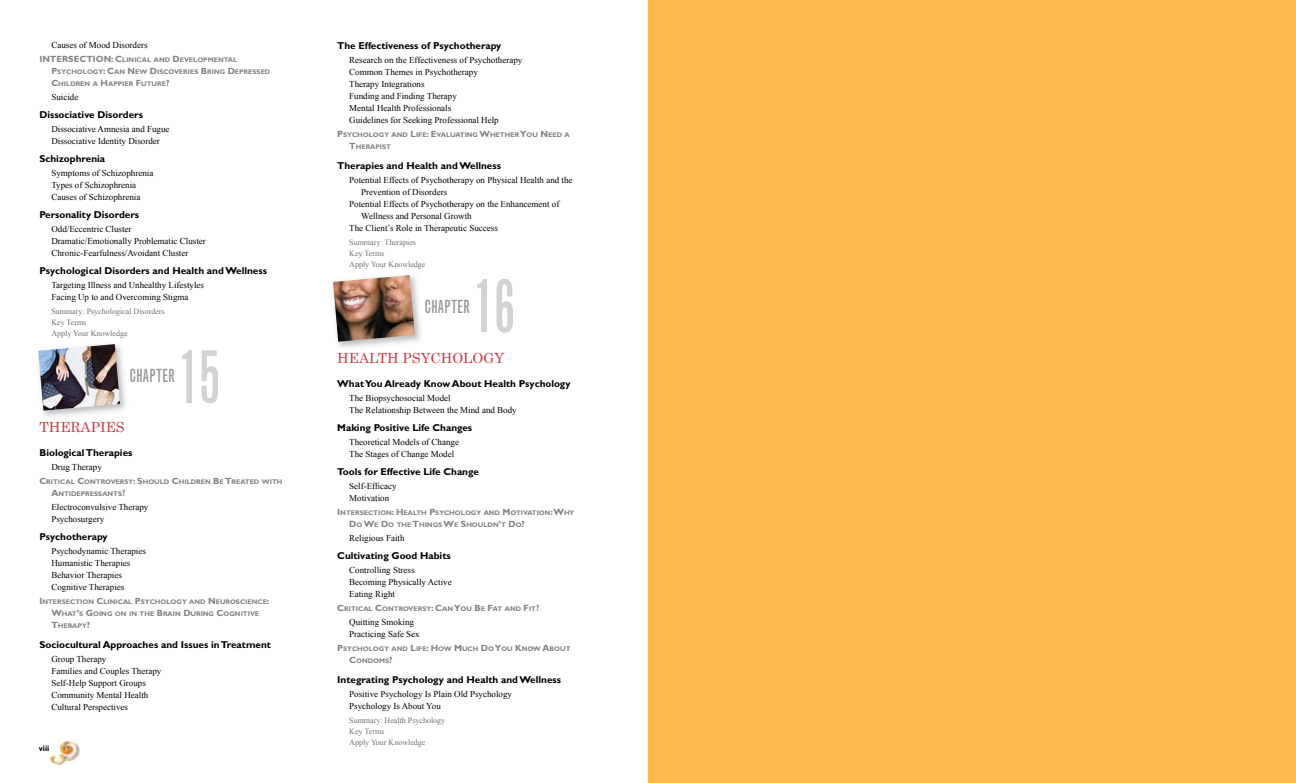
<style>
.page{position:relative;width:1296px;height:783px;background:#fff}
.page>*{position:absolute;margin:0;border:0;box-sizing:border-box;transform-origin:0 0}
.t1{font:extra-condensed 72px "Grotesque";color:#d1d3d4;scale:.94 1}
.t2{font:extra-condensed 18px "Grotesque";letter-spacing:.02em;color:#939598}
.t3{font:14px "Century";color:#cf3740}
.t4{font:700 10px "Gill Sans";color:#000}
.t5{font:9px/12px "Times New Roman";color:#000}
.t6{font:8px/11px "Times New Roman";color:#6d6f71}
.t7{font:700 8px "Gill Sans";color:#000}
.t8{font:700 6.8px/12px "Gill Sans";color:#808284}
.s1{font-size:9px}
</style>
<div class="page">
<img style="left:43px;top:347px;width:83px;height:70px">
<img style="left:38px;top:344px;width:82px;height:67px">
<img style="left:338px;top:278px;width:83px;height:70px">
<img style="left:333px;top:275px;width:82px;height:67px">
<img style="left:50px;top:740px;width:30px;height:25px">
<div style="left:648px;top:0;width:648px;height:783px;background:#fdb94d"></div>
<p class="t5" style="left:51px;top:39px;width:98px">Causes of Mood Disorders</p>
<p class="t8" style="left:51px;top:54px;width:220px;text-indent:-12px"><span class="s1">INTERSECTION: C</span>LINICAL AND <span class="s1">D</span>EVELOPMENTAL<br><span class="s1">P</span>SYCHOLOGY<span class="s1">: C</span>AN <span class="s1">N</span>EW <span class="s1">D</span>ISCOVERIES <span class="s1">B</span>RING <span class="s1">D</span>EPRESSED<br><span class="s1">C</span>HILDREN A <span class="s1">H</span>APPIER <span class="s1">F</span>UTURE<span class="s1">?</span></p>
<p class="t5" style="left:51px;top:91px;width:28px">Suicide</p>
<p class="t4" style="left:39px;top:109px;width:105px">Dissociative Disorders</p>
<p class="t5" style="left:51px;top:123px;width:120px">Dissociative Amnesia and Fugue<br>Dissociative Identity Disorder</p>
<p class="t4" style="left:39px;top:153px;width:67px">Schizophrenia</p>
<p class="t5" style="left:51px;top:167px;width:103px">Symptoms of Schizophrenia<br>Types of Schizophrenia<br>Causes of Schizophrenia</p>
<p class="t4" style="left:39px;top:209px;width:101px">Personality Disorders</p>
<p class="t5" style="left:51px;top:223px;width:156px">Odd/Eccentric Cluster<br>Dramatic/Emotionally Problematic Cluster<br>Chronic-Fearfulness/Avoidant Cluster</p>
<p class="t4" style="left:39px;top:265px;width:229px">Psychological Disorders and Health and Wellness</p>
<p class="t5" style="left:51px;top:279px;width:154px">Targeting Illness and Unhealthy Lifestyles<br>Facing Up to and Overcoming Stigma</p>
<p class="t6" style="left:51px;top:306px;width:115px">Summary: Psychological Disorders<br>Key Terms<br>Apply Your Knowledge</p>
<h2 class="t2" style="left:130px;top:365px;width:46px">CHAPTER</h2>
<h3 class="t3" style="left:39px;top:415px;width:87px">THERAPIES</h3>
<p class="t4" style="left:39px;top:447px;width:95px">Biological Therapies</p>
<p class="t5" style="left:51px;top:461px;width:52px">Drug Therapy</p>
<p class="t8" style="left:51px;top:476px;width:233px;text-indent:-12px"><span class="s1">C</span>RITICAL <span class="s1">C</span>ONTROVERSY<span class="s1">: S</span>HOULD <span class="s1">C</span>HILDREN <span class="s1">B</span>E <span class="s1">T</span>REATED WITH<br><span class="s1">A</span>NTIDEPRESSANTS<span class="s1">?</span></p>
<p class="t5" style="left:51px;top:501px;width:99px">Electroconvulsive Therapy<br>Psychosurgery</p>
<p class="t4" style="left:39px;top:531px;width:70px">Psychotherapy</p>
<p class="t5" style="left:51px;top:545px;width:96px">Psychodynamic Therapies<br>Humanistic Therapies<br>Behavior Therapies<br>Cognitive Therapies</p>
<p class="t8" style="left:51px;top:596px;width:220px;text-indent:-12px"><span class="s1">I</span>NTERSECTION <span class="s1">C</span>LINICAL <span class="s1">P</span>SYCHOLOGY AND <span class="s1">N</span>EUROSCIENCE<span class="s1">:<br>W</span>HAT<span class="s1">’</span>S <span class="s1">G</span>OING ON IN THE <span class="s1">B</span>RAIN <span class="s1">D</span>URING <span class="s1">C</span>OGNITIVE<br><span class="s1">T</span>HERAPY<span class="s1">?</span></p>
<p class="t4" style="left:39px;top:639px;width:233px">Sociocultural Approaches and Issues in Treatment</p>
<p class="t5" style="left:51px;top:653px;width:112px">Group Therapy<br>Families and Couples Therapy<br>Self-Help Support Groups<br>Community Mental Health<br>Cultural Perspectives</p>
<h1 class="t1" style="left:178px;top:334px;width:47px">15</h1>
<p class="t7" style="left:39px;top:744px;width:12px">viii</p>
<p class="t4" style="left:337px;top:40px;width:166px">The Effectiveness of Psychotherapy</p>
<p class="t5" style="left:349px;top:54px;width:175px">Research on the Effectiveness of Psychotherapy Common Themes in Psychotherapy<br>Therapy Integrations<br>Funding and Finding Therapy<br>Mental Health Professionals<br>Guidelines for Seeking Professional Help</p>
<p class="t8" style="left:349px;top:129px;width:222px;text-indent:-12px"><span class="s1">P</span>SYCHOLOGY AND <span class="s1">L</span>IFE<span class="s1">: E</span>VALUATING <span class="s1">W</span>HETHER <span class="s1">Y</span>OU <span class="s1">N</span>EED A<br><span class="s1">T</span>HERAPIST</p>
<p class="t4" style="left:337px;top:160px;width:165px">Therapies and Health and Wellness</p>
<p class="t5" style="left:349px;top:174px;width:225px">Potential Effects of Psychotherapy on Physical Health and the</p>
<p class="t5" style="left:361px;top:186px;width:87px">Prevention of Disorders</p>
<p class="t5" style="left:349px;top:198px;width:212px">Potential Effects of Psychotherapy on the Enhancement of</p>
<p class="t5" style="left:361px;top:210px;width:112px">Wellness and Personal Growth</p>
<p class="t5" style="left:349px;top:222px;width:150px">The Client’s Role in Therapeutic Success</p>
<p class="t6" style="left:349px;top:237px;width:78px">Summary: Therapies<br>Key Terms<br>Apply Your Knowledge</p>
<h2 class="t2" style="left:425px;top:296px;width:46px">CHAPTER</h2>
<h3 class="t3" style="left:337px;top:346px;width:168px">HEALTH PSYCHOLOGY</h3>
<p class="t4" style="left:337px;top:378px;width:235px">What You Already Know About Health Psychology</p>
<p class="t5" style="left:349px;top:392px;width:169px">The Biopsychosocial Model<br>The Relationship Between the Mind and Body</p>
<p class="t4" style="left:337px;top:422px;width:136px">Making Positive Life Changes</p>
<p class="t5" style="left:349px;top:436px;width:111px">Theoretical Models of Change<br>The Stages of Change Model</p>
<p class="t4" style="left:337px;top:466px;width:143px">Tools for Effective Life Change</p>
<p class="t5" style="left:349px;top:480px;width:49px">Self-Efficacy<br>Motivation</p>
<p class="t8" style="left:349px;top:507px;width:227px;text-indent:-12px"><span class="s1">I</span>NTERSECTION<span class="s1">: H</span>EALTH <span class="s1">P</span>SYCHOLOGY AND <span class="s1">M</span>OTIVATION<span class="s1">:W</span>HY<br><span class="s1">D</span>O <span class="s1">W</span>E <span class="s1">D</span>O THE <span class="s1">T</span>HINGS <span class="s1">W</span>E <span class="s1">S</span>HOULDN<span class="s1">’</span>T <span class="s1">D</span>O<span class="s1">?</span></p>
<p class="t5" style="left:349px;top:532px;width:57px">Religious Faith</p>
<p class="t4" style="left:337px;top:550px;width:115px">Cultivating Good Habits</p>
<p class="t5" style="left:349px;top:564px;width:104px">Controlling Stress<br>Becoming Physically Active<br>Eating Right</p>
<p class="t8" style="left:337px;top:603px;width:204px"><span class="s1">C</span>RITICAL <span class="s1">C</span>ONTROVERSY<span class="s1">: C</span>AN <span class="s1">Y</span>OU <span class="s1">B</span>E <span class="s1">F</span>AT AND <span class="s1">F</span>IT<span class="s1">?</span></p>
<p class="t5" style="left:349px;top:616px;width:72px">Quitting Smoking<br>Practicing Safe Sex</p>
<p class="t8" style="left:349px;top:643px;width:223px;text-indent:-12px"><span class="s1">P</span>SYCHOLOGY AND <span class="s1">L</span>IFE<span class="s1">: H</span>OW <span class="s1">M</span>UCH <span class="s1">D</span>O <span class="s1">Y</span>OU <span class="s1">K</span>NOW <span class="s1">A</span>BOUT<br><span class="s1">C</span>ONDOMS<span class="s1">?</span></p>
<p class="t4" style="left:337px;top:674px;width:225px">Integrating Psychology and Health and Wellness</p>
<p class="t5" style="left:349px;top:688px;width:164px">Positive Psychology Is Plain Old Psychology<br>Psychology Is About You</p>
<p class="t6" style="left:349px;top:715px;width:97px">Summary: Health Psychology<br>Key Terms<br>Apply Your Knowledge</p>
<h1 class="t1" style="left:473px;top:264px;width:47px">16</h1>
</div>
